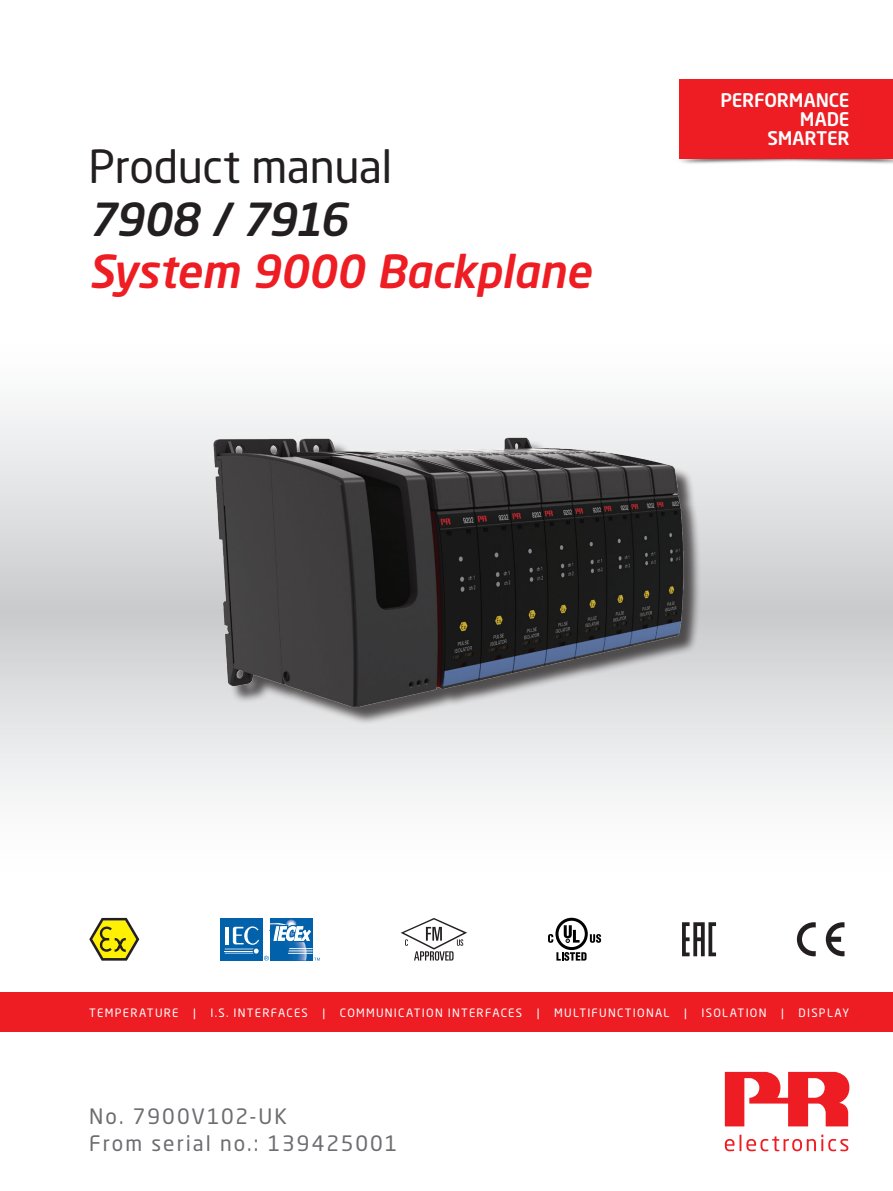
<style>
.page{position:relative;width:893px;height:1191px;background:#fff}
.page>*{position:absolute;margin:0;border:0;box-sizing:border-box;transform-origin:0 0}
.t1{font:italic 500 45px "Neo Sans Pro";letter-spacing:-.005em;color:#ee1d23}
.t2{font:45px "Neo Sans Pro";letter-spacing:-.01em;color:#231f20}
.t3{font:italic 500 45px "Neo Sans Pro";letter-spacing:-.04em;color:#231f20}
.t4{font:21px/27px "Neo Sans Pro";letter-spacing:.095em;color:#6c6d70}
.t5{font:500 18.6px/19px "Neo Sans Std";letter-spacing:-.01em;color:#fff;text-align:right}
.t6{font:11.4px "Neo Sans Pro";letter-spacing:.11em;color:#fff}
</style>
<div class="page">
<svg style="left:0;top:408px;width:893px;height:387px"></svg>
<div style="left:0;top:992px;width:893px;height:40px;background:#ee1d23"></div>
<svg style="left:725px;top:1134px;width:123px;height:17px"></svg>
<svg style="left:725px;top:1071px;width:124px;height:55px"></svg>
<img style="left:191px;top:408px;width:511px;height:368px">
<img style="left:679px;top:153px;width:214px;height:11px">
<div style="left:680px;top:79px;width:213px;height:80px;background:#ee1d23"></div>
<svg style="left:826px;top:922px;width:18px;height:34px"></svg>
<svg style="left:797px;top:922px;width:19px;height:34px"></svg>
<div style="left:220px;top:918px;width:43px;height:42px;background:#0161aa"></div>
<svg style="left:225px;top:918px;width:95px;height:42px"></svg>
<svg style="left:89px;top:918px;width:50px;height:42px"></svg>
<svg style="left:548px;top:917px;width:53px;height:43px"></svg>
<svg style="left:401px;top:918px;width:66px;height:42px"></svg>
<svg style="left:682px;top:922px;width:34px;height:34px"></svg>
<h1 class="t2" style="left:89px;top:139px;width:305px">Product manual</h1>
<h1 class="t3" style="left:89px;top:191px;width:260px">7908 / 7916</h1>
<h1 class="t1" style="left:89px;top:243px;width:504px">System 9000 Backplane</h1>
<h3 class="t5" style="left:720px;top:90px;width:131px">PERFORMANCE<br>MADE<br>SMARTER</h3>
<p class="t6" style="left:89px;top:1005px;width:91px">TEMPERATURE</p>
<p class="t6" style="left:193px;top:1005px;width:4px">|</p>
<p class="t6" style="left:211px;top:1005px;width:99px">I.S. INTERFACES</p>
<p class="t6" style="left:323px;top:1005px;width:4px">|</p>
<p class="t6" style="left:340px;top:1005px;width:184px">COMMUNICATION INTERFACES</p>
<p class="t6" style="left:537px;top:1005px;width:4px">|</p>
<p class="t6" style="left:554px;top:1005px;width:117px">MULTIFUNCTIONAL</p>
<p class="t6" style="left:684px;top:1005px;width:4px">|</p>
<p class="t6" style="left:701px;top:1005px;width:67px">ISOLATION</p>
<p class="t6" style="left:781px;top:1005px;width:4px">|</p>
<p class="t6" style="left:799px;top:1005px;width:52px">DISPLAY</p>
<h2 class="t4" style="left:89px;top:1102px;width:310px">No. 7900V102-UK<br>From serial no.: 139425001</h2>
</div>
